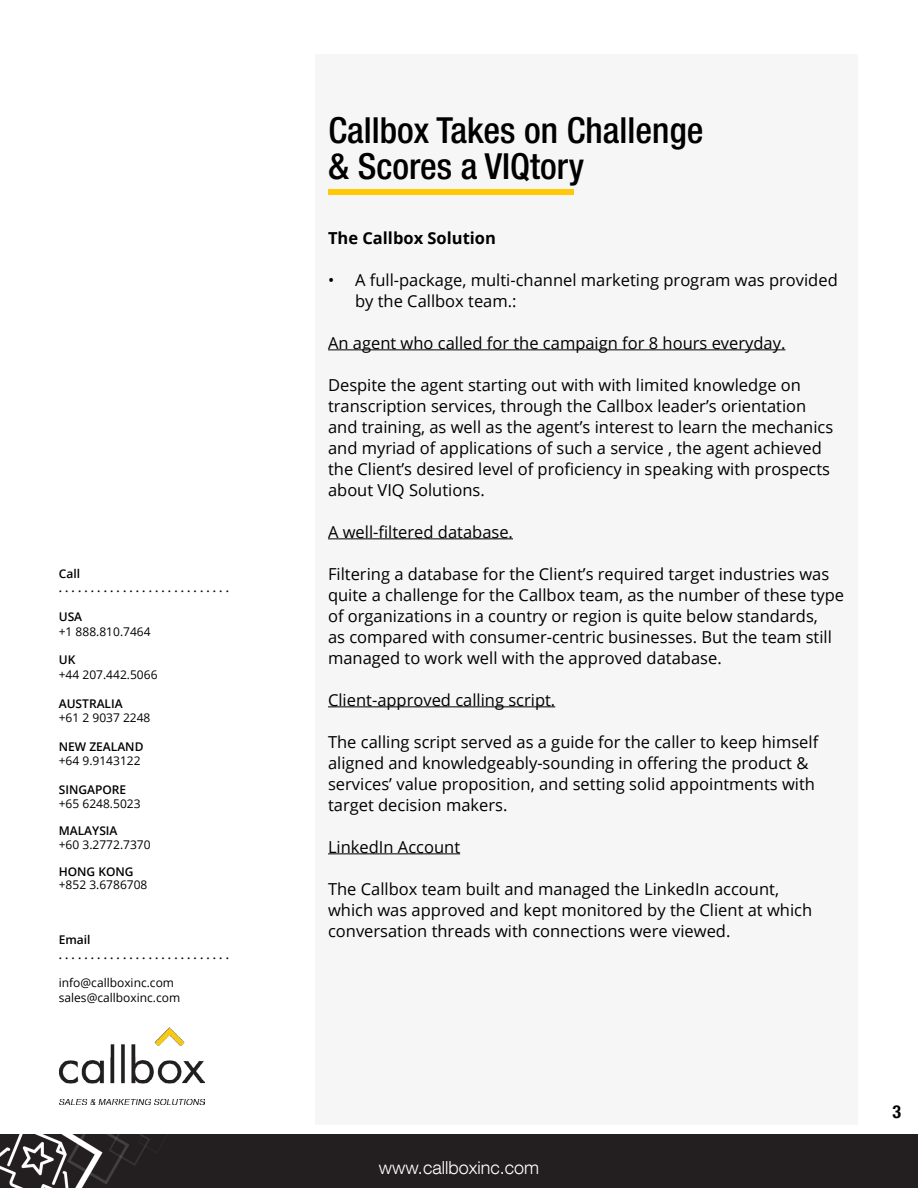
<style>
.page{position:relative;width:918px;height:1188px;background:#fff}
.page>*{position:absolute;margin:0;border:0;box-sizing:border-box;transform-origin:0 0}
.t1{font:500 condensed 36px/36px "Helvetica Neue LT Com";color:#000}
.t2{font:300 18px "Helvetica Neue LT Com";color:#fff}
.t3{font:700 condensed 18px "Helvetica Neue LT Com";color:#000}
.t4{font:16.5px/21px "Open Sans";color:#000}
.t5{font:700 16.5px "Open Sans";color:#000}
.t6{font:12px/14.4px "Open Sans";color:#000}
.t7{font:600 12px/14.4px "Open Sans";color:#000}
</style>
<div class="page">
<div style="left:0;top:1135px;width:918px;height:53px;background:#231f20"></div>
<img style="left:59px;top:1028px;width:146px;height:77px">
<div style="left:315px;top:54px;width:542px;height:1070px;background:#f6f6f6"></div>
<div style="left:328px;top:190px;width:246px;height:5px;background:#ffc905"></div>
<hr style="left:328px;top:349px;width:457px;height:1px;background:#000">
<hr style="left:328px;top:538px;width:185px;height:1px;background:#000">
<hr style="left:328px;top:706px;width:227px;height:1px;background:#000">
<hr style="left:328px;top:853px;width:132px;height:1px;background:#000">
<p class="t7" style="left:59px;top:566px;width:172px">Call<br>. . . . . . . . . . . . . . . . . . . . . . . . . . .</p>
<p class="t7" style="left:59px;top:609px;width:25px">USA</p>
<p class="t6" style="left:59px;top:624px;width:93px">+1 888.810.7464</p>
<p class="t7" style="left:59px;top:653px;width:18px">UK</p>
<p class="t6" style="left:59px;top:667px;width:100px">+44 207.442.5066</p>
<p class="t7" style="left:59px;top:696px;width:65px">AUSTRALIA</p>
<p class="t6" style="left:59px;top:710px;width:93px">+61 2 9037 2248</p>
<p class="t7" style="left:59px;top:739px;width:86px">NEW ZEALAND</p>
<p class="t6" style="left:59px;top:753px;width:83px">+64 9.9143122</p>
<p class="t7" style="left:59px;top:782px;width:69px">SINGAPORE</p>
<p class="t6" style="left:59px;top:797px;width:83px">+65 6248.5023</p>
<p class="t7" style="left:59px;top:824px;width:60px">MALAYSIA</p>
<p class="t6" style="left:59px;top:837px;width:93px">+60 3.2772.7370</p>
<p class="t7" style="left:59px;top:864px;width:76px">HONG KONG</p>
<p class="t6" style="left:59px;top:878px;width:90px">+852 3.6786708</p>
<p class="t7" style="left:59px;top:932px;width:172px">Email<br>. . . . . . . . . . . . . . . . . . . . . . . . . . .</p>
<p class="t6" style="left:59px;top:976px;width:123px">info@callboxinc.com sales@callboxinc.com</p>
<h1 class="t1" style="left:328px;top:112px;width:376px">Callbox Takes on Challenge &amp; Scores a VIQtory</h1>
<p class="t5" style="left:328px;top:226px;width:169px">The Callbox Solution</p>
<p class="t4" style="left:355px;top:269px;width:484px;text-indent:-27px">• A full-package, multi-channel marketing program was provided by the Callbox team.:</p>
<p class="t4" style="left:328px;top:332px;width:459px">An agent who called for the campaign for 8 hours everyday.</p>
<p class="t4" style="left:328px;top:374px;width:507px">Despite the agent starting out with with limited knowledge on transcription services, through the Callbox leader’s orientation and training, as well as the agent’s interest to learn the mechanics and myriad of applications of such a service , the agent achieved the Client’s desired level of proficiency in speaking with prospects about VIQ Solutions.</p>
<p class="t4" style="left:328px;top:521px;width:186px">A well-filtered database.</p>
<p class="t4" style="left:328px;top:563px;width:518px">Filtering a database for the Client’s required target industries was quite a challenge for the Callbox team, as the number of these type of organizations in a country or region is quite below standards,<br>as compared with consumer-centric businesses. But the team still managed to work well with the approved database.</p>
<p class="t4" style="left:328px;top:689px;width:229px">Client-approved calling script.</p>
<p class="t4" style="left:328px;top:731px;width:492px">The calling script served as a guide for the caller to keep himself aligned and knowledgeably-sounding in offering the product &amp; services’ value proposition, and setting solid appointments with target decision makers.</p>
<p class="t4" style="left:328px;top:836px;width:134px">LinkedIn Account</p>
<p class="t4" style="left:328px;top:878px;width:486px">The Callbox team built and managed the LinkedIn account, which was approved and kept monitored by the Client at which conversation threads with connections were viewed.</p>
<p class="t2" style="left:379px;top:1156px;width:162px">www.callboxinc.com</p>
<p class="t3" style="left:892px;top:1101px;width:10px">3</p>
</div>
